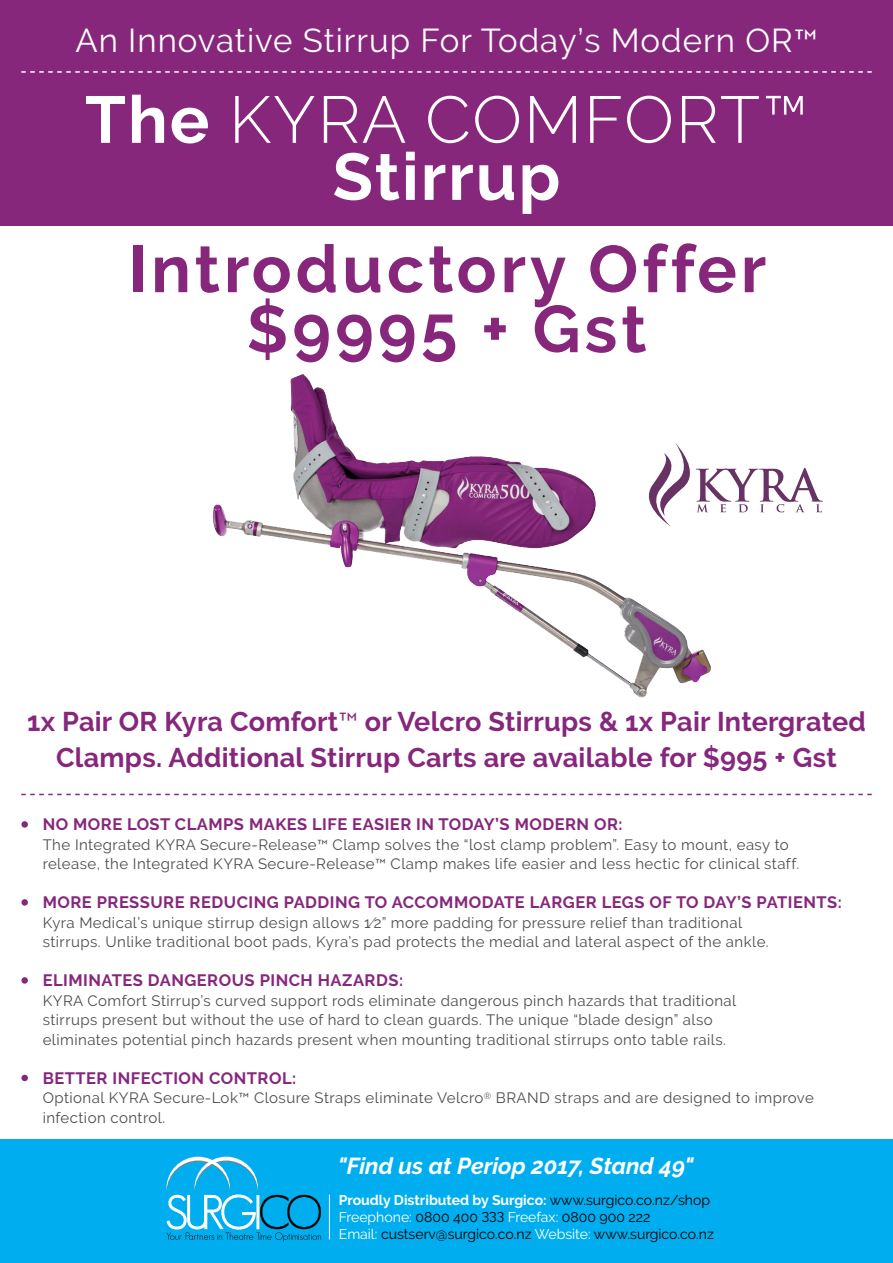
<style>
.page{position:relative;width:893px;height:1263px;background:#fff}
.page>*{position:absolute;margin:0;border:0;box-sizing:border-box;transform-origin:0 0}
.t1{font:700 66px/60px "Raleway";letter-spacing:.06em;color:#86277c;text-align:center}
.t2{font:300 66px/57px "Raleway";letter-spacing:.03em;color:#fff;text-align:center}
.t3{font:33px "Raleway";letter-spacing:.03em;color:#fff}
.t4{font:700 27px/36px "Raleway";letter-spacing:.01em;color:#86277c;text-align:center}
.t5{font:italic 700 23.1px "Raleway";color:#fff}
.t6{font:700 16.5px "Raleway";letter-spacing:.03em;color:#86277c}
.t7{font:15px/19.5px "Raleway";letter-spacing:.03em;color:#4d4d4f}
.t8{font:14.1px/17.2px "Raleway";color:#000}
.s1{font-family:"Neutra Text"}
.s2{font-weight:700}
.s3{font-family:"Neutra Text";font-weight:400}
.s4{font-weight:700;color:#fff}
.s5{color:#fff}
</style>
<div class="page">
<div style="left:0;top:1140px;width:893px;height:123px;background:#00aeef"></div>
<img style="left:212px;top:375px;width:499px;height:322px">
<svg style="left:21px;top:821px;width:7px;height:7px"></svg>
<svg style="left:21px;top:899px;width:7px;height:7px"></svg>
<svg style="left:21px;top:977px;width:7px;height:7px"></svg>
<svg style="left:21px;top:1074px;width:7px;height:8px"></svg>
<div style="left:0;top:0;width:893px;height:225px;background:#86277c"></div>
<svg style="left:21px;top:71px;width:851px;height:2px"></svg>
<svg style="left:21px;top:794px;width:851px;height:1px"></svg>
<svg style="left:639px;top:443px;width:184px;height:83px"></svg>
<svg style="left:166px;top:1157px;width:155px;height:85px"></svg>
<hr style="left:329px;top:1194px;width:1px;height:45px;background:#fff">
<h2 class="t3" style="left:75px;top:21px;width:744px">An Innovative Stirrup For Today’s Modern OR<span class="s1">™</span></h2>
<h1 class="t2" style="left:85px;top:91px;width:724px"><span class="s2">The</span> KYRA COMFORT™<br><span class="s2">Stirrup</span></h1>
<h1 class="t1" style="left:128px;top:239px;width:639px">Introductory Offer $9995 + Gst</h1>
<h3 class="t4" style="left:27px;top:704px;width:840px">1x Pair OR Kyra Comfort<span class="s3">™</span> or Velcro Stirrups &amp; 1x Pair Intergrated<br>Clamps. Additional Stirrup Carts are available for $995 + Gst</h3>
<p class="t6" style="left:22px;top:815px;width:602px">• NO MORE LOST CLAMPS MAKES LIFE EASIER IN TODAY’S MODERN OR:</p>
<p class="t7" style="left:43px;top:835px;width:758px">The Integrated KYRA Secure-Release<span class="s1">™</span> Clamp solves the “lost clamp problem”. Easy to mount, easy to release, the Integrated KYRA Secure-Release<span class="s1">™</span> Clamp makes life easier and less hectic for clinical staff.</p>
<p class="t6" style="left:22px;top:893px;width:822px">• MORE PRESSURE REDUCING PADDING TO ACCOMMODATE LARGER LEGS OF TO DAY’S PATIENTS:</p>
<p class="t7" style="left:43px;top:913px;width:727px">Kyra Medical’s unique stirrup design allows 1⁄2” more padding for pressure relief than traditional stirrups. Unlike traditional boot pads, Kyra’s pad protects the medial and lateral aspect of the ankle.</p>
<p class="t6" style="left:22px;top:971px;width:383px">• ELIMINATES DANGEROUS PINCH HAZARDS:</p>
<p class="t7" style="left:43px;top:991px;width:695px">KYRA Comfort Stirrup’s curved support rods eliminate dangerous pinch hazards that traditional stirrups present but without the use of hard to clean guards. The unique “blade design” also eliminates potential pinch hazards present when mounting traditional stirrups onto table rails.</p>
<p class="t6" style="left:22px;top:1068px;width:276px">• BETTER INFECTION CONTROL:</p>
<p class="t7" style="left:43px;top:1088px;width:773px">Optional KYRA Secure-Lok<span class="s1">™</span> Closure Straps eliminate Velcro<sup>®</sup> BRAND straps and are designed to improve infection control.</p>
<h3 class="t5" style="left:338px;top:1152px;width:357px">"Find us at Periop 2017, Stand 49"</h3>
<p class="t8" style="left:339px;top:1191px;width:377px"><span class="s4">Proudly Distributed by Surgico:</span> www.surgico.co.nz/shop<br><span class="s5">Freephone:</span> 0800 400 333 <span class="s5">Freefax:</span> 0800 900 222<br><span class="s5">Email:</span> custserv@surgico.co.nz <span class="s5">Website:</span> www.surgico.co.nz</p>
</div>
